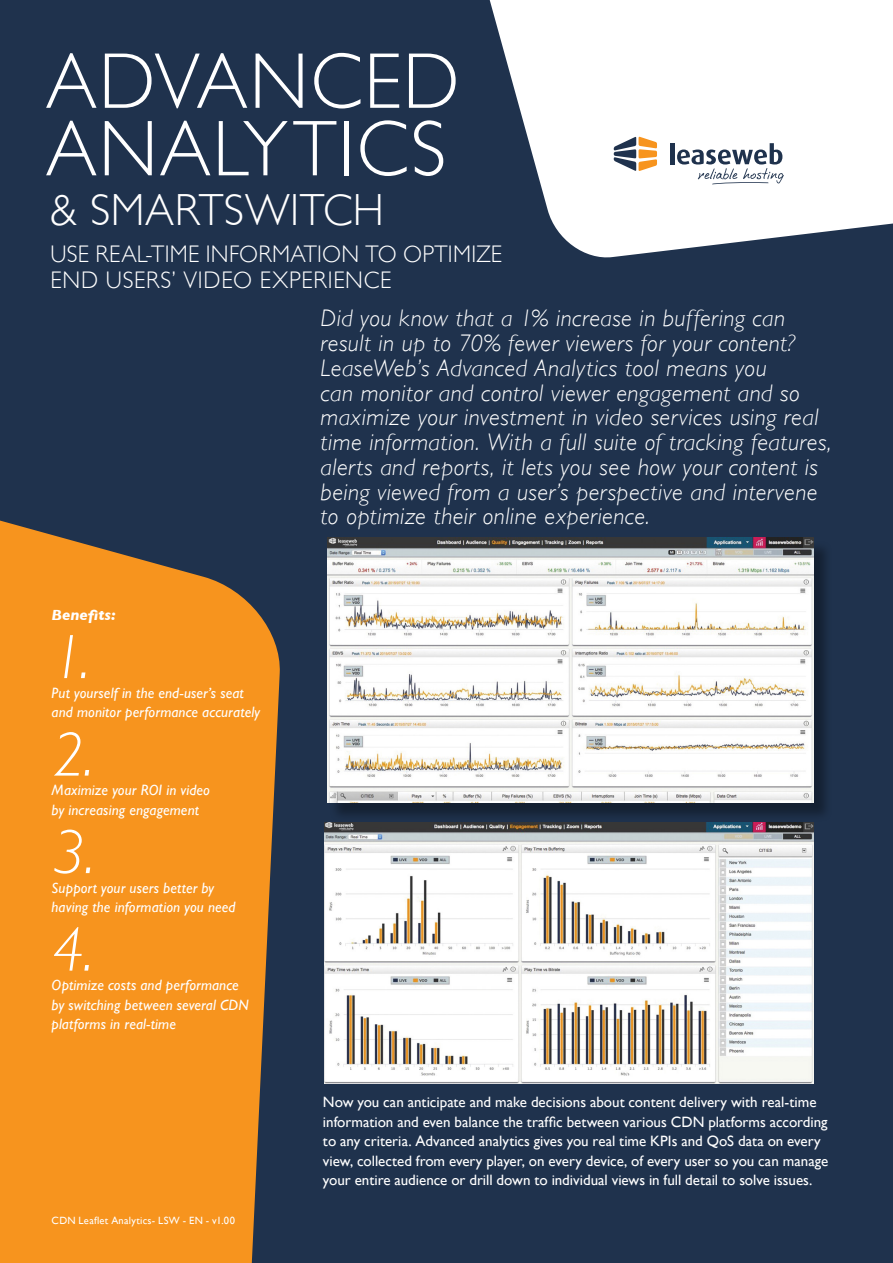
<style>
.page{position:relative;width:893px;height:1263px;background:#1f324d}
.page>*{position:absolute;margin:0;border:0;box-sizing:border-box;transform-origin:0 0}
.t1{font:300 79.5px/67.5px "Gill Sans";letter-spacing:.025em;color:#fff;scale:.96 1}
.t2{font:italic 300 63px "Gill Sans";color:#fff}
.t3{font:300 45px "Gill Sans";letter-spacing:.01em;color:#fff;scale:.96 1}
.t4{font:italic 300 24px/24.8px "Gill Sans";letter-spacing:.015em;color:#fff}
.t5{font:300 24px/26.2px "Gill Sans";letter-spacing:.015em;color:#fff;scale:.96 1}
.t6{font:15px/19.5px "Gill Sans";color:#fff}
.t7{font:italic 15px/19.5px "Gill Sans";letter-spacing:.005em;color:#fff}
.t8{font:italic 700 15px "Gill Sans";letter-spacing:.005em;color:#fff}
.t9{font:10.5px "Gill Sans";letter-spacing:.025em;color:#fff}
</style>
<div class="page">
<img style="left:325px;top:822px;width:488px;height:262px">
<svg style="left:482px;top:0;width:411px;height:260px"></svg>
<svg style="left:614px;top:137px;width:43px;height:34px"></svg>
<hr style="left:670px;top:143px;width:4px;height:21px;background:#1f324d">
<svg style="left:677px;top:143px;width:107px;height:41px"></svg>
<svg style="left:0;top:485px;width:282px;height:778px;background:#d98624"></svg>
<div style="left:329px;top:540px;width:504px;height:282px;background:#000;opacity:.35"></div>
<img style="left:327px;top:538px;width:486px;height:264px">
<h1 class="t1" style="left:46px;top:44px;width:432px">ADVANCED<br>ANALYTICS</h1>
<h3 class="t3" style="left:51px;top:175px;width:349px">&amp; SMARTSWITCH</h3>
<p class="t5" style="left:51px;top:240px;width:472px">USE REAL-TIME INFORMATION TO OPTIMIZE<br>END USERS’ VIDEO EXPERIENCE</p>
<p class="t4" style="left:321px;top:306px;width:512px">Did you know that a 1% increase in buffering can result in up to 70% fewer viewers for your content?<br>LeaseWeb’s Advanced Analytics tool means you<br>can monitor and control viewer engagement and so maximize your investment in video services using real time information. With a full suite of tracking features, alerts and reports, it lets you see how your content is being viewed from a user’s perspective and intervene to optimize their online experience.</p>
<p class="t8" style="left:52px;top:606px;width:66px">Benefits:</p>
<h2 class="t2" style="left:52px;top:621px;width:40px">1.</h2>
<p class="t7" style="left:52px;top:683px;width:210px">Put yourself in the end-user’s seat and monitor performance accurately</p>
<h2 class="t2" style="left:52px;top:719px;width:43px">2.</h2>
<p class="t7" style="left:52px;top:780px;width:160px">Maximize your ROI in video by increasing engagement</p>
<h2 class="t2" style="left:52px;top:816px;width:44px">3.</h2>
<p class="t7" style="left:52px;top:878px;width:185px">Support your users better by having the information you need</p>
<h2 class="t2" style="left:52px;top:914px;width:43px">4.</h2>
<p class="t7" style="left:52px;top:975px;width:199px">Optimize costs and performance by switching between several CDN platforms in real-time</p>
<p class="t9" style="left:52px;top:1214px;width:185px">CDN Leaflet Analytics- LSW - EN - v1.00</p>
<p class="t6" style="left:323px;top:1092px;width:507px">Now you can anticipate and make decisions about content delivery with real-time information and even balance the traffic between various CDN platforms according to any criteria. Advanced analytics gives you real time KPIs and QoS data on every view, collected from every player, on every device, of every user so you can manage your entire audience or drill down to individual views in full detail to solve issues.</p>
</div>
